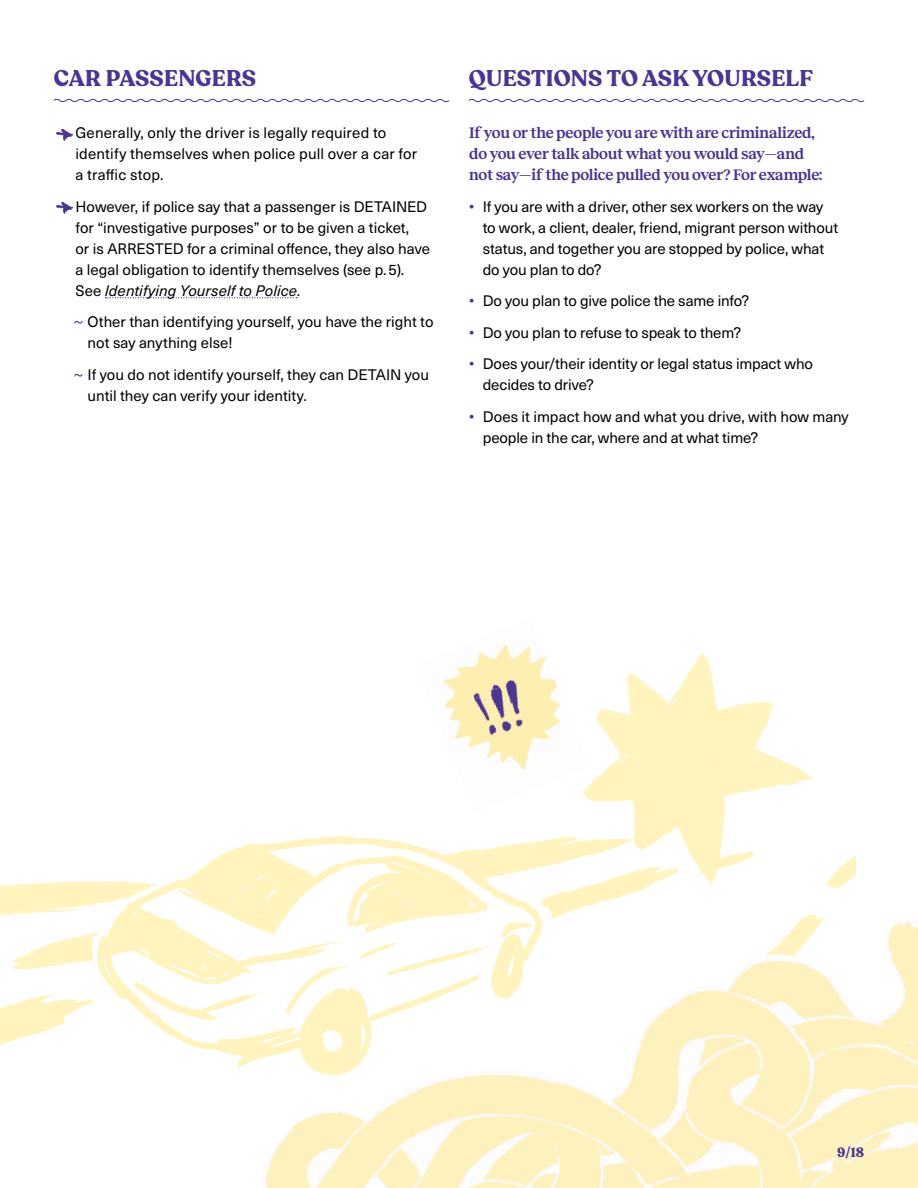
<style>
.page{position:relative;width:918px;height:1188px;background:#fff}
.page>*{position:absolute;margin:0;border:0;box-sizing:border-box;transform-origin:0 0}
.title_level_2{font:700 22.5px "Recoleta";letter-spacing:.01em;color:#4c3494}
.Highlight{font:600 15.75px/21px "Reckless";letter-spacing:-.02em;color:#4c3494}
.Arrows{font:15px/21px "Neue Haas Unica W1 G";color:#000}
.t1{font:700 13.5px "Recoleta";color:#4c3494}
.s1{font-style:italic}
.s2{color:#4c3494}
.s3{font-weight:500;color:#4c3494}
</style>
<div class="page">
<svg style="left:53px;top:98px;width:397px;height:5px"></svg>
<svg style="left:105px;top:297px;width:192px;height:1px"></svg>
<img style="left:56px;top:128px;width:17px;height:13px">
<img style="left:56px;top:201px;width:17px;height:13px">
<svg style="left:468px;top:98px;width:397px;height:5px"></svg>
<img style="left:0;top:836px;width:502px;height:232px">
<img style="left:502px;top:652px;width:354px;height:259px">
<img style="left:442px;top:644px;width:148px;height:169px">
<img style="left:469px;top:674px;width:64px;height:69px">
<img style="left:257px;top:911px;width:661px;height:277px">
<p class="title_level_2" style="left:54px;top:64px;width:204px">CAR PASSENGERS</p>
<p class="Arrows" style="left:75px;top:121px;width:343px">Generally, only the driver is legally required to identify themselves when police pull over a car for a traffic stop.</p>
<p class="Arrows" style="left:75px;top:195px;width:356px">However, if police say that a passenger is DETAINED for “investigative purposes” or to be given a ticket,<br>or is ARRESTED for a criminal offence, they also have a legal obligation to identify themselves (see p.5).<br>See <span class="s1">Identifying Yourself to Police</span>.</p>
<p class="Arrows" style="left:88px;top:310px;width:347px;text-indent:-14px"><span class="s2">~</span> Other than identifying yourself, you have the right to not say anything else!</p>
<p class="Arrows" style="left:88px;top:363px;width:343px;text-indent:-14px"><span class="s2">~</span> If you do not identify yourself, they can DETAIN you until they can verify your identity.</p>
<p class="title_level_2" style="left:469px;top:64px;width:346px">QUESTIONS TO ASK YOURSELF</p>
<p class="Highlight" style="left:469px;top:121px;width:355px">If you or the people you are with are criminalized, do you ever talk about what you would say—and not say—if the police pulled you over? For example:</p>
<p class="Arrows" style="left:483px;top:195px;width:357px;text-indent:-14px"><span class="s3">•</span> If you are with a driver, other sex workers on the way to work, a client, dealer, friend, migrant person without status, and together you are stopped by police, what do you plan to do?</p>
<p class="Arrows" style="left:469px;top:289px;width:282px"><span class="s3">•</span> Do you plan to give police the same info?</p>
<p class="Arrows" style="left:469px;top:321px;width:274px"><span class="s3">•</span> Do you plan to refuse to speak to them?</p>
<p class="Arrows" style="left:483px;top:352px;width:332px;text-indent:-14px"><span class="s3">•</span> Does your/their identity or legal status impact who decides to drive?</p>
<p class="Arrows" style="left:483px;top:405px;width:367px;text-indent:-14px"><span class="s3">•</span> Does it impact how and what you drive, with how many people in the car, where and at what time?</p>
<p class="t1" style="left:837px;top:1143px;width:28px">9/18</p>
</div>
